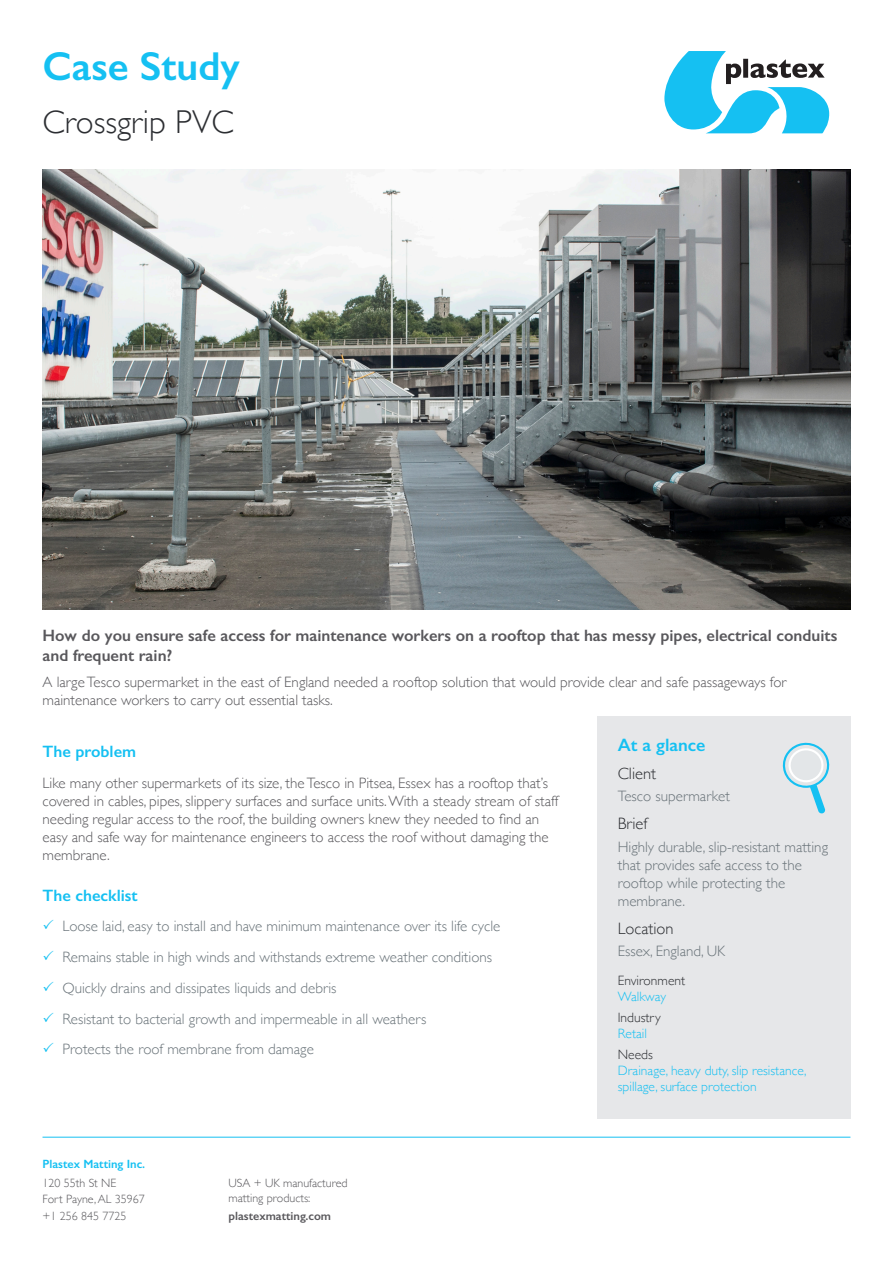
<style>
.page{position:relative;width:893px;height:1263px;background:#fff}
.page>*{position:absolute;margin:0;border:0;box-sizing:border-box;transform-origin:0 0}
.t1{font:600 40.5px "Gill Sans";color:#15c0f2}
.t2{font:300 33px "Gill Sans";color:#2c2e32}
.t3{font:600 18px "Gill Sans";color:#15c0f2}
.t4{font:600 16.5px/19.8px "Gill Sans";color:#59585c}
.t5{font:600 16.5px "Gill Sans";color:#15c0f2}
.t6{font:300 16.5px "Gill Sans";color:#2c2e32}
.t7{font:300 15px/18px "Gill Sans";color:#59585c}
.t8{font:300 15px/18px "Gill Sans";color:#697379}
.t9{font:300 13.5px/16.2px "Gill Sans";color:#15c0f2}
.t10{font:300 13.5px/16.2px "Gill Sans";color:#2c2e32}
.t11{font:300 12px/14.4px "Gill Sans";color:#59585c}
.t12{font:600 12px "Gill Sans";color:#59585c}
.t13{font:600 12px "Gill Sans";color:#15c0f2}
.s1{color:#15c0f2}
.s2{color:#2c2e32}
</style>
<div class="page">
<img style="left:43px;top:169px;width:807px;height:440px">
<hr style="left:43px;top:1137px;width:807px;height:1px;background:#15c0f2">
<svg style="left:664px;top:51px;width:165px;height:82px"></svg>
<div style="left:597px;top:716px;width:253px;height:403px;background:#e6e7e9"></div>
<svg style="left:782px;top:742px;width:48px;height:72px"></svg>
<p class="t1" style="left:43px;top:42px;width:199px">Case Study</p>
<p class="t2" style="left:43px;top:96px;width:193px">Crossgrip PVC</p>
<p class="t4" style="left:43px;top:625px;width:796px">How do you ensure safe access for maintenance workers on a rooftop that has messy pipes, electrical conduits and frequent rain?</p>
<p class="t7" style="left:43px;top:672px;width:745px">A large Tesco supermarket in the east of England needed a rooftop solution that would provide clear and safe passageways for maintenance workers to carry out essential tasks.</p>
<p class="t5" style="left:43px;top:741px;width:95px">The problem</p>
<p class="t7" style="left:43px;top:773px;width:517px">Like many other supermarkets of its size, the Tesco in Pitsea, Essex has a rooftop that’s covered in cables, pipes, slippery surfaces and surface units. With a steady stream of staff needing regular access to the roof, the building owners knew they needed to find an easy and safe way for maintenance engineers to access the roof without damaging the membrane.</p>
<p class="t5" style="left:43px;top:885px;width:97px">The checklist</p>
<p class="t8" style="left:62px;top:917px;width:439px">Loose laid, easy to install and have minimum maintenance over its life cycle</p>
<p class="t8" style="left:62px;top:947px;width:431px">Remains stable in high winds and withstands extreme weather conditions</p>
<p class="t8" style="left:62px;top:978px;width:276px">Quickly drains and dissipates liquids and debris</p>
<p class="t8" style="left:62px;top:1009px;width:365px">Resistant to bacterial growth and impermeable in all weathers</p>
<p class="t8" style="left:62px;top:1040px;width:253px">Protects the roof membrane from damage</p>
<p class="t13" style="left:43px;top:1156px;width:104px">Plastex Matting Inc.</p>
<p class="t11" style="left:43px;top:1175px;width:75px">120 55th St NE</p>
<p class="t11" style="left:43px;top:1192px;width:104px">Fort Payne, AL 35967</p>
<p class="t11" style="left:43px;top:1208px;width:85px">+1 256 845 7725</p>
<p class="t11" style="left:229px;top:1176px;width:121px">USA + UK manufactured matting products:</p>
<p class="t12" style="left:229px;top:1209px;width:104px">plastexmatting.com</p>
<p class="t3" style="left:618px;top:733px;width:89px">At a glance</p>
<p class="t6" style="left:618px;top:760px;width:40px">Client</p>
<p class="t8" style="left:618px;top:786px;width:114px">Tesco supermarket</p>
<p class="t6" style="left:618px;top:811px;width:31px">Brief</p>
<p class="t8" style="left:618px;top:837px;width:212px">Highly durable, slip-resistant matting that provides safe access to the rooftop while protecting the membrane.</p>
<p class="t6" style="left:618px;top:915px;width:57px">Location</p>
<p class="t8" style="left:618px;top:942px;width:109px">Essex, England, UK</p>
<p class="t10" style="left:618px;top:972px;width:69px">Environment<br><span class="s1">Walkway</span></p>
<p class="t10" style="left:618px;top:1009px;width:44px">Industry<br><span class="s1">Retail</span></p>
<p class="t9" style="left:618px;top:1045px;width:190px"><span class="s2">Needs<br></span>Drainage, heavy duty, slip resistance, spillage, surface protection</p>
</div>
